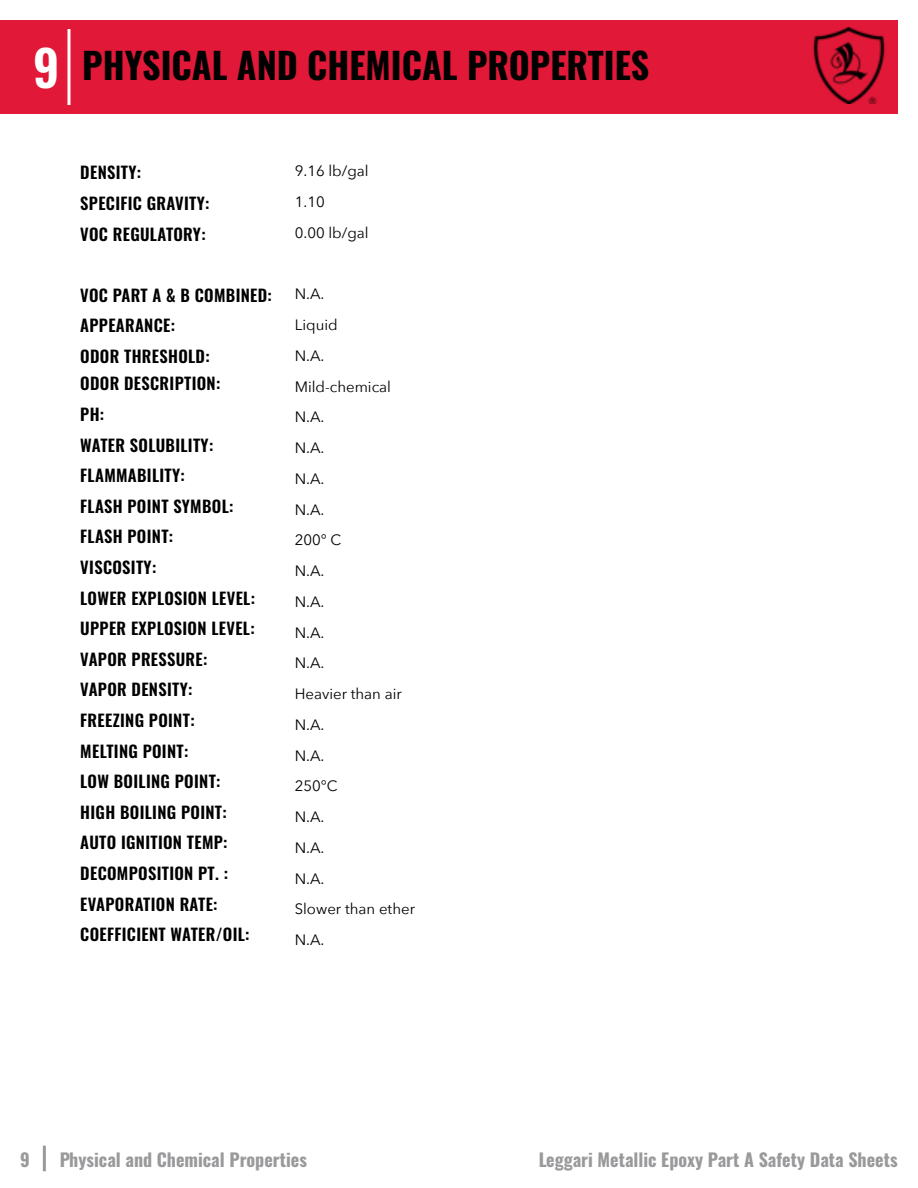
<style>
.page{position:relative;width:918px;height:1188px;background:#fff}
.page>*{position:absolute;margin:0;border:0;box-sizing:border-box;transform-origin:0 0}
.section_numbers{font:600 49.5px "Oswald";color:#fff}
.section_headings{font:700 36px "Oswald";color:#000}
.t1{font:700 18px "Oswald";color:#6d6e71}
.smaller_sub_header_b{font:600 16.5px "Oswald";letter-spacing:.02em;color:#000}
.big_body_sections_wi{font:15px "Avenir Next";color:#000}
</style>
<div class="page">
<div style="left:43px;top:1146px;width:3px;height:25px;background:#6d6e71;border:2px solid #6d6e71"></div>
<div style="left:0;top:20px;width:898px;height:94px;background:#e11837"></div>
<div style="left:68px;top:29px;width:2px;height:76px;border:2px solid #fff"></div>
<img style="left:813px;top:28px;width:72px;height:76px">
<p class="section_numbers" style="left:33px;top:42px;width:28px">9</p>
<p class="section_headings" style="left:82px;top:46px;width:569px">PHYSICAL AND CHEMICAL PROPERTIES</p>
<p class="smaller_sub_header_b" style="left:80px;top:164px;width:62px">DENSITY:</p>
<p class="smaller_sub_header_b" style="left:80px;top:195px;width:131px">SPECIFIC GRAVITY:</p>
<p class="smaller_sub_header_b" style="left:80px;top:225px;width:127px">VOC REGULATORY:</p>
<p class="smaller_sub_header_b" style="left:80px;top:286px;width:193px">VOC PART A &amp; B COMBINED:</p>
<p class="smaller_sub_header_b" style="left:80px;top:317px;width:96px">APPEARANCE:</p>
<p class="smaller_sub_header_b" style="left:80px;top:348px;width:131px">ODOR THRESHOLD:</p>
<p class="smaller_sub_header_b" style="left:80px;top:375px;width:142px">ODOR DESCRIPTION:</p>
<p class="smaller_sub_header_b" style="left:80px;top:406px;width:25px">PH:</p>
<p class="smaller_sub_header_b" style="left:80px;top:436px;width:135px">WATER SOLUBILITY:</p>
<p class="smaller_sub_header_b" style="left:80px;top:467px;width:106px">FLAMMABILITY:</p>
<p class="smaller_sub_header_b" style="left:80px;top:497px;width:155px">FLASH POINT SYMBOL:</p>
<p class="smaller_sub_header_b" style="left:80px;top:528px;width:94px">FLASH POINT:</p>
<p class="smaller_sub_header_b" style="left:80px;top:559px;width:78px">VISCOSITY:</p>
<p class="smaller_sub_header_b" style="left:80px;top:589px;width:176px">LOWER EXPLOSION LEVEL:</p>
<p class="smaller_sub_header_b" style="left:80px;top:620px;width:176px">UPPER EXPLOSION LEVEL:</p>
<p class="smaller_sub_header_b" style="left:80px;top:650px;width:129px">VAPOR PRESSURE:</p>
<p class="smaller_sub_header_b" style="left:80px;top:681px;width:114px">VAPOR DENSITY:</p>
<p class="smaller_sub_header_b" style="left:80px;top:712px;width:116px">FREEZING POINT:</p>
<p class="smaller_sub_header_b" style="left:80px;top:742px;width:110px">MELTING POINT:</p>
<p class="smaller_sub_header_b" style="left:80px;top:773px;width:142px">LOW BOILING POINT:</p>
<p class="smaller_sub_header_b" style="left:80px;top:803px;width:148px">HIGH BOILING POINT:</p>
<p class="smaller_sub_header_b" style="left:80px;top:834px;width:149px">AUTO IGNITION TEMP:</p>
<p class="smaller_sub_header_b" style="left:80px;top:865px;width:149px">DECOMPOSITION PT. :</p>
<p class="smaller_sub_header_b" style="left:80px;top:895px;width:139px">EVAPORATION RATE:</p>
<p class="smaller_sub_header_b" style="left:80px;top:926px;width:171px">COEFFICIENT WATER/OIL:</p>
<p class="big_body_sections_wi" style="left:295px;top:158px;width:75px">9.16 lb/gal</p>
<p class="big_body_sections_wi" style="left:295px;top:189px;width:31px">1.10</p>
<p class="big_body_sections_wi" style="left:295px;top:220px;width:75px">0.00 lb/gal</p>
<p class="big_body_sections_wi" style="left:295px;top:281px;width:31px">N.A.</p>
<p class="big_body_sections_wi" style="left:295px;top:312px;width:44px">Liquid</p>
<p class="big_body_sections_wi" style="left:295px;top:343px;width:31px">N.A.</p>
<p class="big_body_sections_wi" style="left:295px;top:374px;width:98px">Mild-chemical</p>
<p class="big_body_sections_wi" style="left:295px;top:404px;width:31px">N.A.</p>
<p class="big_body_sections_wi" style="left:295px;top:435px;width:31px">N.A.</p>
<p class="big_body_sections_wi" style="left:295px;top:466px;width:31px">N.A.</p>
<p class="big_body_sections_wi" style="left:295px;top:497px;width:31px">N.A.</p>
<p class="big_body_sections_wi" style="left:295px;top:527px;width:48px">200° C</p>
<p class="big_body_sections_wi" style="left:295px;top:558px;width:31px">N.A.</p>
<p class="big_body_sections_wi" style="left:295px;top:589px;width:31px">N.A.</p>
<p class="big_body_sections_wi" style="left:295px;top:620px;width:31px">N.A.</p>
<p class="big_body_sections_wi" style="left:295px;top:650px;width:31px">N.A.</p>
<p class="big_body_sections_wi" style="left:295px;top:681px;width:109px">Heavier than air</p>
<p class="big_body_sections_wi" style="left:295px;top:712px;width:31px">N.A.</p>
<p class="big_body_sections_wi" style="left:295px;top:743px;width:31px">N.A.</p>
<p class="big_body_sections_wi" style="left:295px;top:773px;width:44px">250°C</p>
<p class="big_body_sections_wi" style="left:295px;top:804px;width:31px">N.A.</p>
<p class="big_body_sections_wi" style="left:295px;top:835px;width:31px">N.A.</p>
<p class="big_body_sections_wi" style="left:295px;top:866px;width:31px">N.A.</p>
<p class="big_body_sections_wi" style="left:295px;top:896px;width:122px">Slower than ether</p>
<p class="big_body_sections_wi" style="left:295px;top:927px;width:31px">N.A.</p>
<p class="t1" style="left:20px;top:1150px;width:11px">9</p>
<p class="t1" style="left:538px;top:1150px;width:361px">Leggari Metallic Epoxy Part A Safety Data Sheets</p>
<p class="t1" style="left:59px;top:1150px;width:249px">Physical and Chemical Properties</p>
</div>
